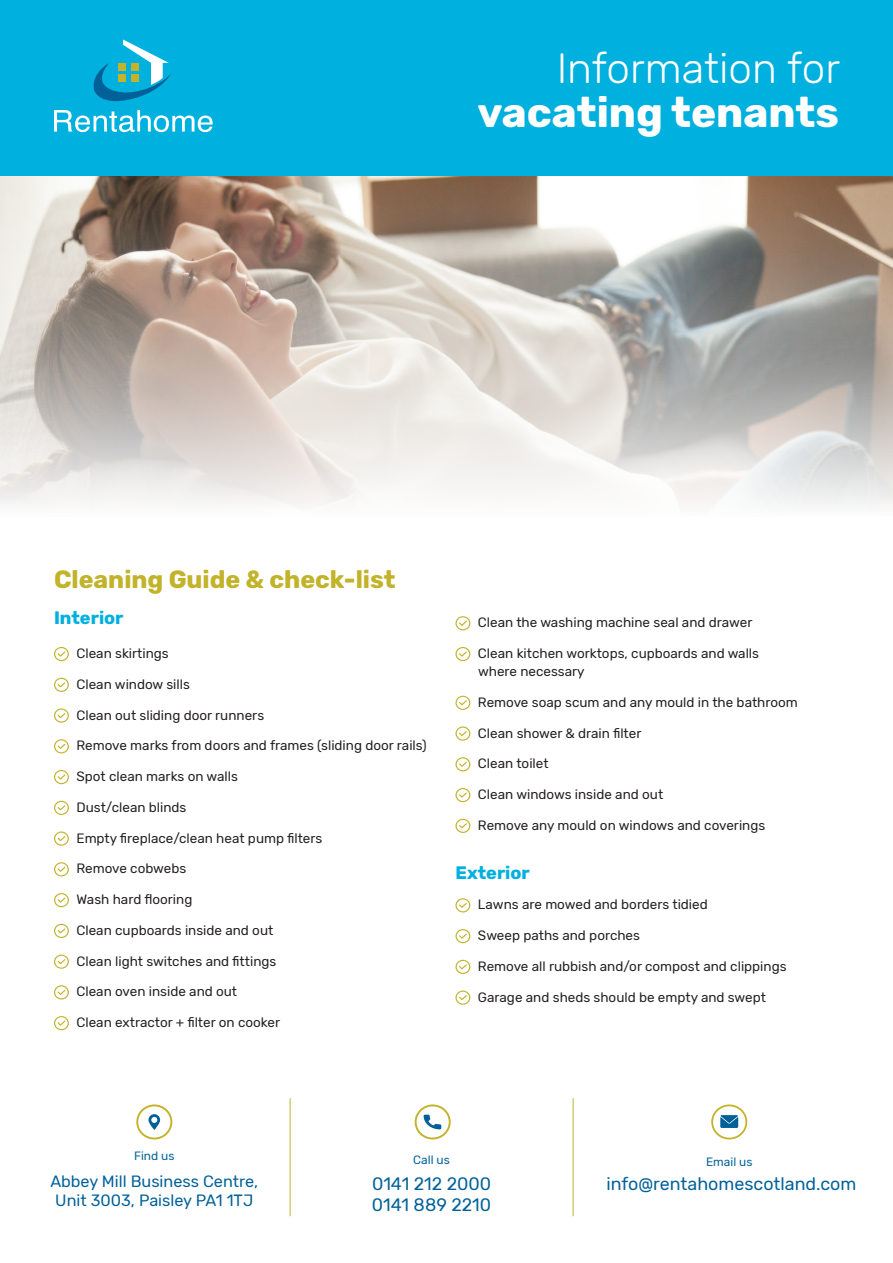
<style>
.page{position:relative;width:893px;height:1263px;background:#fff}
.page>*{position:absolute;margin:0;border:0;box-sizing:border-box;transform-origin:0 0}
.t1{font:700 42.15px/43.8px "Rubik";color:#fff;text-align:right}
.t2{font:700 24.9px "Rubik";color:#c2b32b}
.t3{font:700 18px "Rubik";color:#00b0de}
.t4{font:17.85px/21.3px "Rubik";color:#006199}
.t5{font:16.35px/19.5px "Rubik";color:#006199;text-align:center}
.t6{font:13.5px/18px "Rubik";color:#231f20}
.t7{font:12px "Rubik";color:#006199}
.s1{font-weight:300}
</style>
<div class="page">
<div style="left:0;top:0;width:893px;height:176px;background:#00b0de"></div>
<svg style="left:54px;top:40px;width:159px;height:92px"></svg>
<img style="left:0;top:176px;width:893px;height:329px">
<svg style="left:54px;top:647px;width:15px;height:14px"></svg>
<svg style="left:54px;top:678px;width:15px;height:14px"></svg>
<svg style="left:54px;top:708px;width:15px;height:15px"></svg>
<svg style="left:54px;top:739px;width:15px;height:14px"></svg>
<svg style="left:54px;top:770px;width:15px;height:14px"></svg>
<svg style="left:54px;top:801px;width:15px;height:14px"></svg>
<svg style="left:54px;top:831px;width:15px;height:15px"></svg>
<svg style="left:54px;top:862px;width:15px;height:14px"></svg>
<svg style="left:54px;top:893px;width:15px;height:14px"></svg>
<svg style="left:54px;top:924px;width:15px;height:14px"></svg>
<svg style="left:54px;top:954px;width:15px;height:15px"></svg>
<svg style="left:54px;top:985px;width:15px;height:14px"></svg>
<svg style="left:54px;top:1016px;width:15px;height:14px"></svg>
<svg style="left:455px;top:616px;width:15px;height:14px"></svg>
<svg style="left:455px;top:647px;width:15px;height:14px"></svg>
<svg style="left:455px;top:696px;width:15px;height:14px"></svg>
<svg style="left:455px;top:726px;width:15px;height:15px"></svg>
<svg style="left:455px;top:757px;width:15px;height:14px"></svg>
<svg style="left:455px;top:788px;width:15px;height:14px"></svg>
<svg style="left:455px;top:819px;width:15px;height:14px"></svg>
<svg style="left:455px;top:898px;width:15px;height:14px"></svg>
<svg style="left:455px;top:929px;width:15px;height:14px"></svg>
<svg style="left:455px;top:960px;width:15px;height:14px"></svg>
<svg style="left:455px;top:990px;width:15px;height:15px"></svg>
<div style="left:415px;top:1104px;width:36px;height:35px;border:2px solid #c2b32b;border-radius:50%"></div>
<svg style="left:424px;top:1115px;width:17px;height:14px"></svg>
<div style="left:711px;top:1104px;width:36px;height:35px;border:2px solid #c2b32b;border-radius:50%"></div>
<svg style="left:720px;top:1115px;width:18px;height:13px"></svg>
<div style="left:136px;top:1104px;width:36px;height:35px;border:2px solid #c2b32b;border-radius:50%"></div>
<svg style="left:149px;top:1114px;width:11px;height:16px"></svg>
<hr style="left:290px;top:1098px;width:1px;height:118px;background:#c2b32b">
<hr style="left:573px;top:1098px;width:1px;height:118px;background:#c2b32b">
<p class="t1" style="left:478px;top:48px;width:364px"><span class="s1">Information for </span>vacating tenants</p>
<p class="t2" style="left:54px;top:565px;width:343px">Cleaning Guide &amp; check-list</p>
<p class="t3" style="left:54px;top:607px;width:71px">Interior</p>
<p class="t6" style="left:76px;top:645px;width:94px">Clean skirtings</p>
<p class="t6" style="left:76px;top:675px;width:115px">Clean window sills</p>
<p class="t6" style="left:76px;top:706px;width:189px">Clean out sliding door runners</p>
<p class="t6" style="left:76px;top:737px;width:352px">Remove marks from doors and frames (sliding door rails)</p>
<p class="t6" style="left:76px;top:768px;width:163px">Spot clean marks on walls</p>
<p class="t6" style="left:76px;top:799px;width:111px">Dust/clean blinds</p>
<p class="t6" style="left:76px;top:829px;width:247px">Empty fireplace/clean heat pump filters</p>
<p class="t6" style="left:76px;top:860px;width:111px">Remove cobwebs</p>
<p class="t6" style="left:76px;top:891px;width:117px">Wash hard flooring</p>
<p class="t6" style="left:76px;top:922px;width:198px">Clean cupboards inside and out</p>
<p class="t6" style="left:76px;top:952px;width:201px">Clean light switches and fittings</p>
<p class="t6" style="left:76px;top:983px;width:162px">Clean oven inside and out</p>
<p class="t6" style="left:76px;top:1014px;width:205px">Clean extractor + filter on cooker</p>
<p class="t6" style="left:478px;top:614px;width:276px">Clean the washing machine seal and drawer</p>
<p class="t6" style="left:478px;top:645px;width:283px">Clean kitchen worktops, cupboards and walls where necessary</p>
<p class="t6" style="left:478px;top:693px;width:321px">Remove soap scum and any mould in the bathroom</p>
<p class="t6" style="left:478px;top:724px;width:165px">Clean shower &amp; drain filter</p>
<p class="t6" style="left:478px;top:755px;width:72px">Clean toilet</p>
<p class="t6" style="left:478px;top:786px;width:187px">Clean windows inside and out</p>
<p class="t6" style="left:478px;top:817px;width:289px">Remove any mould on windows and coverings</p>
<p class="t3" style="left:455px;top:862px;width:76px">Exterior</p>
<p class="t6" style="left:478px;top:896px;width:231px">Lawns are mowed and borders tidied</p>
<p class="t6" style="left:478px;top:927px;width:164px">Sweep paths and porches</p>
<p class="t6" style="left:478px;top:958px;width:310px">Remove all rubbish and/or compost and clippings</p>
<p class="t6" style="left:478px;top:988px;width:289px">Garage and sheds should be empty and swept</p>
<p class="t7" style="left:134px;top:1149px;width:42px">Find us</p>
<p class="t7" style="left:413px;top:1153px;width:38px">Call us</p>
<p class="t7" style="left:706px;top:1155px;width:48px">Email us</p>
<p class="t5" style="left:50px;top:1172px;width:209px">Abbey Mill Business Centre,<br>Unit 3003, Paisley PA1 1TJ</p>
<p class="t4" style="left:606px;top:1174px;width:251px">info@rentahomescotland.com</p>
<p class="t4" style="left:372px;top:1173px;width:121px">0141 212 2000<br>0141 889 2210</p>
</div>
